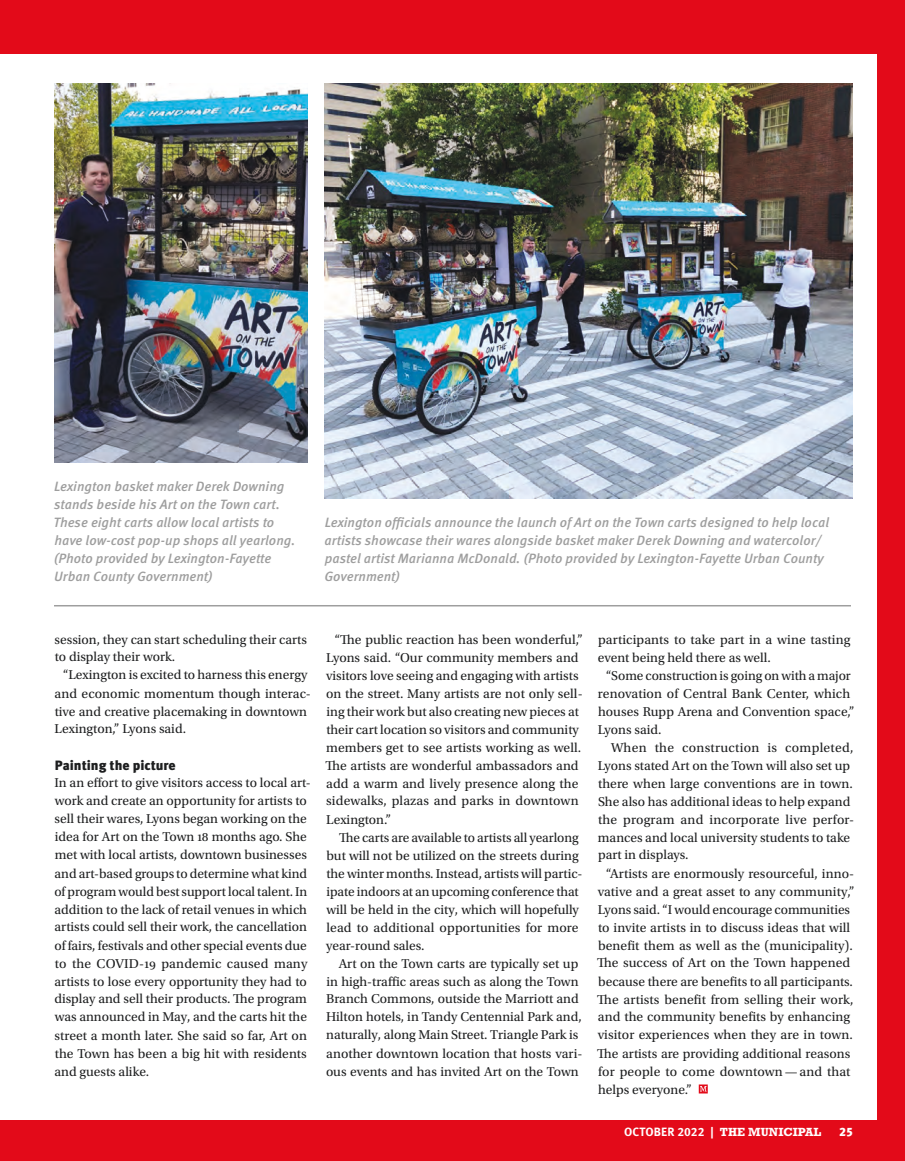
<style>
.page{position:relative;width:905px;height:1161px;background:#fff}
.page>*{position:absolute;margin:0;border:0;box-sizing:border-box;transform-origin:0 0}
.t1{font:13.5px/18px "Utopia Std";color:#1d1e1f}
.t2{font:italic 500 13.5px/18px "Meta Pro";color:#9e9e9e}
.t3{font:13.5px "Utopia Std";letter-spacing:.02em;color:#1d1e1f}
.t4{font:900 13.5px "Meta Pro";color:#1d1e1f}
.t5{font:700 12px "Meta Pro";letter-spacing:.01em;color:#fff}
.t6{font:900 12px "Meta Pro";color:#fff}
.s1{font-family:"Rockwell Std"}
</style>
<div class="page">
<div style="left:0;top:1120px;width:904px;height:41px;background:#e30a19"></div>
<div style="left:878px;top:0;width:26px;height:1161px;background:#e30a19"></div>
<svg style="left:698px;top:1084px;width:9px;height:10px"></svg>
<img style="left:324px;top:84px;width:528px;height:415px">
<img style="left:55px;top:84px;width:253px;height:379px">
<hr style="left:54px;top:605px;width:796px;height:1px;background:#9e9e9e">
<div style="left:0;top:0;width:904px;height:54px;background:#e30a19"></div>
<p class="t2" style="left:53px;top:476px;width:243px">Lexington basket maker Derek Downing stands beside his Art on the Town cart.<br>These eight carts allow local artists to have low-cost pop-up shops all yearlong. (Photo provided by Lexington-Fayette Urban County Government)</p>
<p class="t2" style="left:324px;top:512px;width:506px">Lexington officials announce the launch of Art on the Town carts designed to help local artists showcase their wares alongside basket maker Derek Downing and watercolor/ pastel artist Marianna McDonald. (Photo provided by Lexington-Fayette Urban County Government)</p>
<p class="t1" style="left:55px;top:630px;width:254px">session, they can start scheduling their carts</p>
<p class="t1" style="left:55px;top:648px;width:122px">to display their work.</p>
<p class="t1" style="left:63px;top:666px;width:246px">“Lexington is excited to harness this energy</p>
<p class="t1" style="left:55px;top:684px;width:258px">and economic momentum though interac-</p>
<p class="t1" style="left:55px;top:702px;width:254px">tive and creative placemaking in downtown</p>
<p class="t1" style="left:55px;top:720px;width:133px">Lexington,” Lyons said.</p>
<p class="t4" style="left:55px;top:754px;width:122px">Painting the picture</p>
<p class="t1" style="left:54px;top:774px;width:258px">In an effort to give visitors access to local art&shy;work and create an opportunity for artists to sell their wares, Lyons began working on the idea for Art on the Town 18 months ago. She met with local artists, downtown businesses and art-based groups to determine what kind of program would best support local talent. In addition to the lack of retail venues in which artists could sell their work, the cancellation of fairs, festivals and other special events due to the COVID-19 pandemic caused many artists to lose every opportunity they had to display and sell their products. The program was announced in May, and the carts hit the street a month later. She said so far, Art on the Town has been a big hit with residents and guests alike.</p>
<p class="t1" style="left:325px;top:630px;width:259px;text-indent:9px">“The public reaction has been wonderful,” Lyons said. “Our community members and visitors love seeing and engaging with artists on the street. Many artists are not only sell&shy;ing their work but also creating new pieces at their cart location so visitors and community members get to see artists working as well.<br>The artists are wonderful ambassadors and add a warm and lively presence along the sidewalks, plazas and parks in downtown Lexington.”</p>
<p class="t1" style="left:326px;top:828px;width:258px;text-indent:13px">The carts are available to artists all yearlong but will not be utilized on the streets during the winter months. Instead, artists will partic&shy;ipate indoors at an upcoming conference that will be held in the city, which will hopefully lead to additional opportunities for more year-round sales.</p>
<p class="t1" style="left:326px;top:954px;width:258px;text-indent:13px">Art on the Town carts are typically set up in high-traffic areas such as along the Town Branch Commons, outside the Marriott and Hilton hotels, in Tandy Centennial Park and, naturally, along Main Street. Triangle Park is another downtown location that hosts vari&shy;ous events and has invited Art on the Town</p>
<p class="t1" style="left:598px;top:630px;width:254px">participants to take part in a wine tasting</p>
<p class="t1" style="left:598px;top:648px;width:174px">event being held there as well.</p>
<p class="t1" style="left:606px;top:666px;width:246px">“Some construction is going on with a major</p>
<p class="t1" style="left:598px;top:684px;width:254px">renovation of Central Bank Center, which</p>
<p class="t1" style="left:598px;top:702px;width:258px">houses Rupp Arena and Convention space,”</p>
<p class="t1" style="left:598px;top:720px;width:65px">Lyons said.</p>
<p class="t3" style="left:611px;top:740px;width:244px">When the construction is completed,</p>
<p class="t1" style="left:598px;top:756px;width:254px">Lyons stated Art on the Town will also set up</p>
<p class="t1" style="left:598px;top:774px;width:256px">there when large conventions are in town.</p>
<p class="t1" style="left:598px;top:792px;width:254px">She also has additional ideas to help expand</p>
<p class="t1" style="left:598px;top:810px;width:258px">the program and incorporate live perfor-</p>
<p class="t1" style="left:598px;top:828px;width:254px">mances and local university students to take</p>
<p class="t1" style="left:598px;top:846px;width:92px">part in displays.</p>
<p class="t1" style="left:606px;top:864px;width:250px">“Artists are enormously resourceful, inno-</p>
<p class="t1" style="left:597px;top:882px;width:258px">vative and a great asset to any community,”</p>
<p class="t1" style="left:598px;top:900px;width:254px">Lyons said. “I would encourage communities</p>
<p class="t1" style="left:598px;top:918px;width:254px">to invite artists in to discuss ideas that will</p>
<p class="t1" style="left:598px;top:936px;width:256px">benefit them as well as the (municipality).</p>
<p class="t1" style="left:597px;top:954px;width:254px">The success of Art on the Town happened</p>
<p class="t1" style="left:598px;top:972px;width:256px">because there are benefits to all participants.</p>
<p class="t1" style="left:597px;top:990px;width:258px">The artists benefit from selling their work,</p>
<p class="t1" style="left:598px;top:1008px;width:254px">and the community benefits by enhancing</p>
<p class="t1" style="left:597px;top:1026px;width:257px">visitor experiences when they are in town.</p>
<p class="t1" style="left:597px;top:1044px;width:254px">The artists are providing additional reasons</p>
<p class="t1" style="left:598px;top:1062px;width:254px">for people to come downtown—and that</p>
<p class="t1" style="left:598px;top:1080px;width:95px">helps everyone.”</p>
<p class="t5" style="left:624px;top:1122px;width:198px">OCTOBER 2022 | <span class="s1">THE MUNICIPAL</span></p>
<p class="t6" style="left:839px;top:1122px;width:15px">25</p>
</div>
